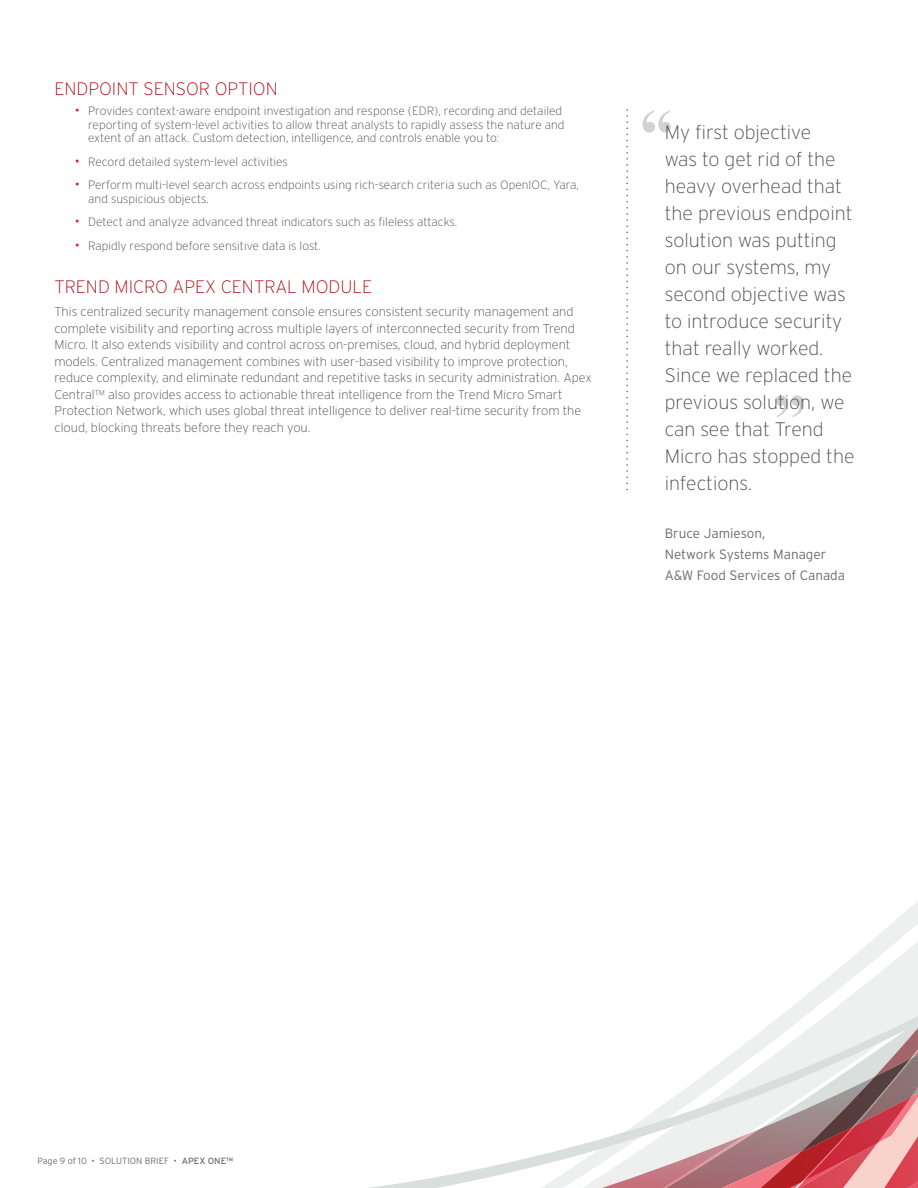
<style>
.page{position:relative;width:918px;height:1188px;background:#fff}
.page>*{position:absolute;margin:0;border:0;box-sizing:border-box;transform-origin:0 0}
.t1{font:700 67.5px "Times New Roman";color:#d1d2d4}
.t2{font:200 19.5px/27px "Interstate";color:#4b4c4d}
.t3{font:200 18px "Interstate";color:#b00d15}
.t4{font:300 13.5px/21px "Interstate";color:#6c6d70}
.t5{font:200 12.75px/16.5px "Interstate";color:#4b4c4d}
.t6{font:200 12px/13.5px "Interstate";color:#4b4c4d}
.t7{font:300 9px "Interstate";color:#6c6d70}
.s1{font-weight:300;font-size:13.5px;color:#d1232a}
.s2{font-weight:400}
</style>
<div class="page">
<svg style="left:368px;top:901px;width:550px;height:287px"></svg>
<svg style="left:626px;top:110px;width:2px;height:380px"></svg>
<h3 class="t3" style="left:54px;top:78px;width:225px">ENDPOINT SENSOR OPTION</h3>
<p class="t6" style="left:88px;top:104px;width:478px;text-indent:-14px"><span class="s1">•</span> Provides context-aware endpoint investigation and response (EDR), recording and detailed reporting of system-level activities to allow threat analysts to rapidly assess the nature and extent of an attack. Custom detection, intelligence, and controls enable you to:</p>
<p class="t6" style="left:75px;top:155px;width:215px"><span class="s1">•</span> Record detailed system-level activities</p>
<p class="t6" style="left:88px;top:178px;width:492px;text-indent:-14px"><span class="s1">•</span> Perform multi-level search across endpoints using rich-search criteria such as OpenIOC, Yara, and suspicious objects.</p>
<p class="t6" style="left:75px;top:215px;width:384px"><span class="s1">•</span> Detect and analyze advanced threat indicators such as fileless attacks.</p>
<p class="t6" style="left:75px;top:239px;width:248px"><span class="s1">•</span> Rapidly respond before sensitive data is lost.</p>
<h3 class="t3" style="left:54px;top:276px;width:319px">TREND MICRO APEX CENTRAL MODULE</h3>
<p class="t5" style="left:54px;top:304px;width:539px">This centralized security management console ensures consistent security management and complete visibility and reporting across multiple layers of interconnected security from Trend Micro. It also extends visibility and control across on-premises, cloud, and hybrid deployment models. Centralized management combines with user-based visibility to improve protection, reduce complexity, and eliminate redundant and repetitive tasks in security administration. Apex Central™ also provides access to actionable threat intelligence from the Trend Micro Smart Protection Network, which uses global threat intelligence to deliver real-time security from the cloud, blocking threats before they reach you.</p>
<h1 class="t1" style="left:674px;top:156px;width:35px;rotate:-180deg">”</h1>
<p class="t2" style="left:665px;top:118px;width:191px">My first objective<br>was to get rid of the heavy overhead that the previous endpoint solution was putting on our systems, my second objective was to introduce security that really worked.<br>Since we replaced the previous solution, we can see that Trend<br>Micro has stopped the infections.</p>
<p class="t4" style="left:665px;top:522px;width:182px">Bruce Jamieson,<br>Network Systems Manager<br>A&amp;W Food Services of Canada</p>
<h1 class="t1" style="left:773px;top:372px;width:35px">”</h1>
<p class="t7" style="left:38px;top:1155px;width:197px">Page 9 of 10 • SOLUTION BRIEF • <span class="s2">APEX ONE™</span></p>
</div>
